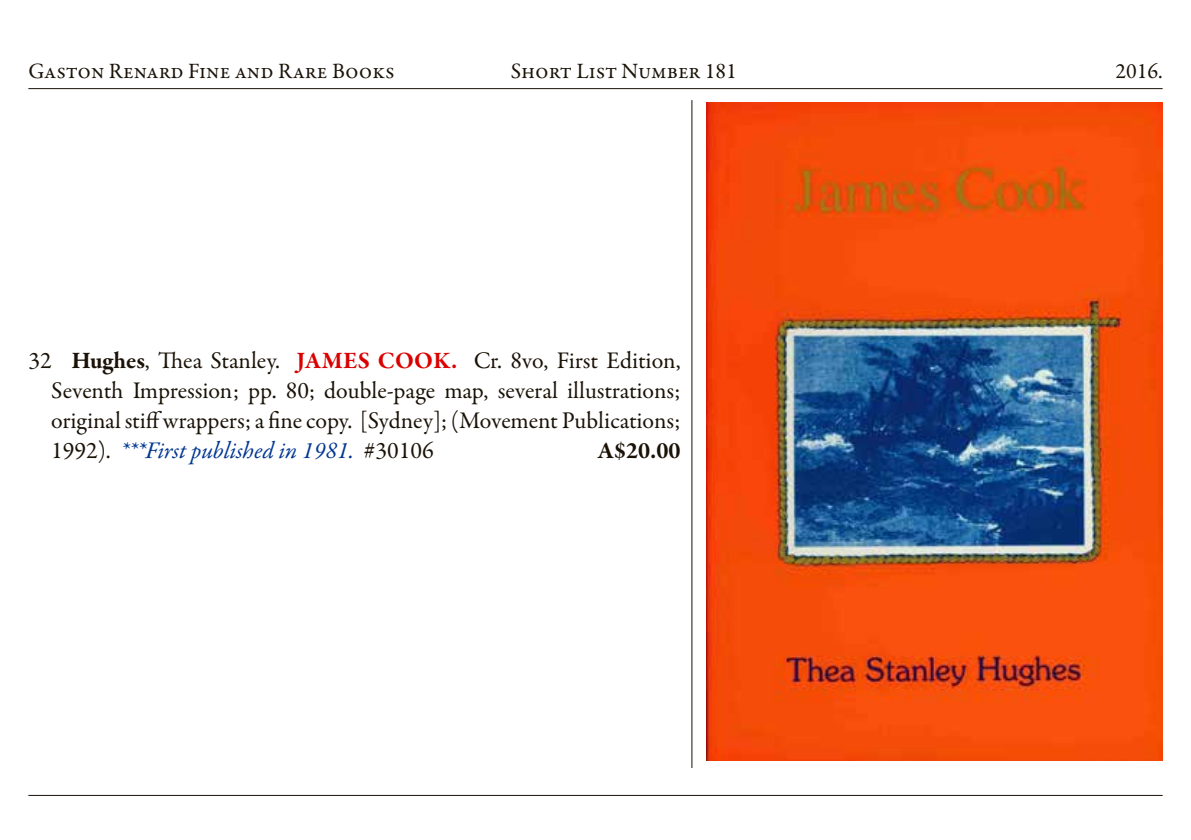
<style>
.page{position:relative;width:1191px;height:840px;background:#fff}
.page>*{position:absolute;margin:0;border:0;box-sizing:border-box;transform-origin:0 0}
.t1{font:24px/30px "Garamond Premr Pro";letter-spacing:-.005em;color:#1a1207;text-align:justify}
.t2{font:700 24px "Garamond Premr Pro";color:#1a1207}
.t3{font:22px "Garamond Premr Pro";color:#1a1207}
.s1{font-weight:700}
.s2{font-weight:700;color:#db0000}
.s3{font-style:italic;color:#003691}
</style>
<div class="page">
<hr style="left:28px;top:88px;width:1134px;height:1px;background:#1a1207">
<hr style="left:28px;top:794px;width:1134px;height:1px;background:#1a1207">
<hr style="left:691px;top:100px;width:1px;height:667px;background:#1a1207">
<img style="left:706px;top:103px;width:456px;height:657px">
<p class="t3" style="left:28px;top:57px;width:368px">Gaston Renard Fine and Rare Books</p>
<p class="t3" style="left:511px;top:57px;width:228px">Short List Number 181</p>
<p class="t3" style="left:1115px;top:57px;width:49px">2016.</p>
<p class="t1" style="left:51px;top:345px;width:631px;text-indent:-23px">32 <span class="s1">Hughes</span>, Thea Stanley. <span class="s2">JAMES COOK.</span> Cr. 8vo, First Edition, Seventh Impression; pp. 80; double-page map, several illustrations; original stiff wrappers; a fine copy. [Sydney]; (Movement Publications; 1992). <span class="s3">***First published in 1981.</span> #30106</p>
<p class="t2" style="left:598px;top:435px;width:84px">A$20.00</p>
</div>
